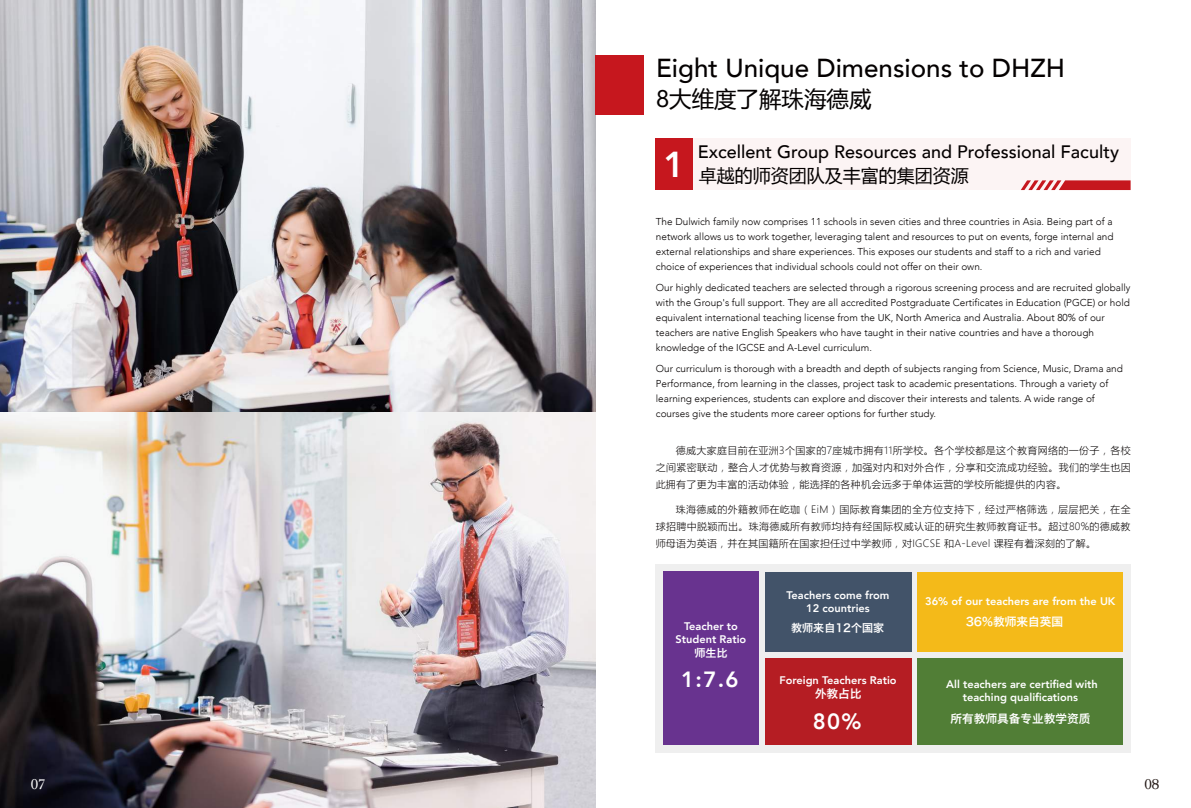
<style>
.page{position:relative;width:1191px;height:808px;background:#fff}
.page>*{position:absolute;margin:0;border:0;box-sizing:border-box;transform-origin:0 0}
.t1{font:500 26px "Avenir";color:#040000}
.t2{font:22.5px "Microsoft Ya Hei UI";color:#040000}
.t3{font:800 22px "Avenir";color:#fff}
.t4{font:500 18px "Avenir";color:#040000}
.t5{font:18px "Microsoft Ya Hei UI";color:#040000}
.t6{font:15px "Baskerville Com";color:#fff}
.t7{font:15px "Baskerville Com";color:#231815}
.t8{font:11.7px "Hiragino Sans GBW6";color:#fff}
.t9{font:800 11px/13px "Avenir";color:#fff;text-align:center}
.t10{font:11px "Hiragino Sans GBW6";color:#fff}
.t11{font:300 10px/15px "Avenir";color:#050101}
.t12{font:10px/17px "Microsoft Ya Hei UI Light";letter-spacing:.025em;color:#050101;text-align:justify}
</style>
<div class="page">
<img style="left:0;top:411px;width:595px;height:397px">
<img style="left:0;top:0;width:595px;height:411px">
<div style="left:595px;top:55px;width:49px;height:60px;background:#c6171e"></div>
<div style="left:655px;top:564px;width:476px;height:189px;background:#efefef"></div>
<div style="left:663px;top:572px;width:95px;height:173px;background:#68338f"></div>
<div style="left:764px;top:572px;width:147px;height:79px;background:#425369"></div>
<div style="left:764px;top:658px;width:147px;height:87px;background:#b51d23"></div>
<div style="left:917px;top:572px;width:206px;height:79px;background:#f4ba19"></div>
<div style="left:917px;top:658px;width:206px;height:87px;background:#517e36"></div>
<div style="left:655px;top:139px;width:475px;height:51px;background:#fcf4f4"></div>
<div style="left:655px;top:139px;width:38px;height:51px;background:#c6171e"></div>
<svg style="left:1021px;top:180px;width:109px;height:10px"></svg>
<h1 class="t1" style="left:656px;top:45px;width:410px">Eight Unique Dimensions to DHZH</h1>
<h2 class="t2" style="left:656px;top:84px;width:217px">8大维度了解珠海德威</h2>
<h3 class="t4" style="left:697px;top:137px;width:423px">Excellent Group Resources and Professional Faculty</h3>
<h3 class="t5" style="left:663px;top:163px;width:307px"><sup>1</sup> 卓越的师资团队及丰富的集团资源</h3>
<p class="t11" style="left:656px;top:214px;width:459px">The Dulwich family now comprises 11 schools in seven cities and three countries in Asia. Being part of a network allows us to work together, leveraging talent and resources to put on events, forge internal and external relationships and share experiences. This exposes our students and staff to a rich and varied choice of experiences that individual schools could not offer on their own.</p>
<p class="t11" style="left:656px;top:280px;width:476px">Our highly dedicated teachers are selected through a rigorous screening process and are recruited globally with the Group's full support. They are all accredited Postgraduate Certificates in Education (PGCE) or hold equivalent international teaching license from the UK, North America and Australia. About 80% of our teachers are native English Speakers who have taught in their native countries and have a thorough knowledge of the IGCSE and A-Level curriculum.</p>
<p class="t11" style="left:656px;top:361px;width:468px">Our curriculum is thorough with a breadth and depth of subjects ranging from Science, Music, Drama and Performance, from learning in the classes, project task to academic presentations. Through a variety of learning experiences, students can explore and discover their interests and talents. A wide range of courses give the students more career options for further study.</p>
<p class="t12" style="left:655px;top:442px;width:476px;text-indent:20px">德威大家庭目前在亚洲3个国家的7座城市拥有11所学校。各个学校都是这个教育网络的一份子，各校之间紧密联动，整合人才优势与教育资源，加强对内和对外合作，分享和交流成功经验。我们的学生也因此拥有了更为丰富的活动体验，能选择的各种机会远多于单体运营的学校所能提供的内容。</p>
<p class="t12" style="left:655px;top:501px;width:476px;text-indent:20px">珠海德威的外籍教师在屹珈（EiM）国际教育集团的全方位支持下，经过严格筛选，层层把关，在全球招聘中脱颖而出。珠海德威所有教师均持有经国际权威认证的研究生教师教育证书。超过80%的德威教师母语为英语，并在其国籍所在国家担任过中学教师，对IGCSE 和A-Level 课程有着深刻的了解。</p>
<p class="t9" style="left:786px;top:589px;width:105px">Teachers come from<br>12 countries</p>
<p class="t9" style="left:675px;top:620px;width:72px">Teacher to<br>Student Ratio</p>
<p class="t10" style="left:791px;top:620px;width:94px">教师来自12个国家</p>
<p class="t9" style="left:925px;top:594px;width:192px">36% of our teachers are from the UK</p>
<p class="t8" style="left:965px;top:614px;width:99px">36%教师来自英国</p>
<p class="t10" style="left:694px;top:646px;width:34px">师生比</p>
<h3 class="t3" style="left:681px;top:662px;width:59px">1:7.6</h3>
<p class="t9" style="left:779px;top:674px;width:119px">Foreign Teachers Ratio</p>
<h3 class="t3" style="left:813px;top:704px;width:50px">80%</h3>
<p class="t8" style="left:950px;top:711px;width:141px">所有教师具备专业教学资质</p>
<p class="t9" style="left:946px;top:677px;width:153px">All teachers are certified with teaching qualifications</p>
<p class="t8" style="left:815px;top:686px;width:48px">外教占比</p>
<h3 class="t6" style="left:31px;top:775px;width:16px">07</h3>
<h3 class="t7" style="left:1144px;top:775px;width:16px">08</h3>
</div>
